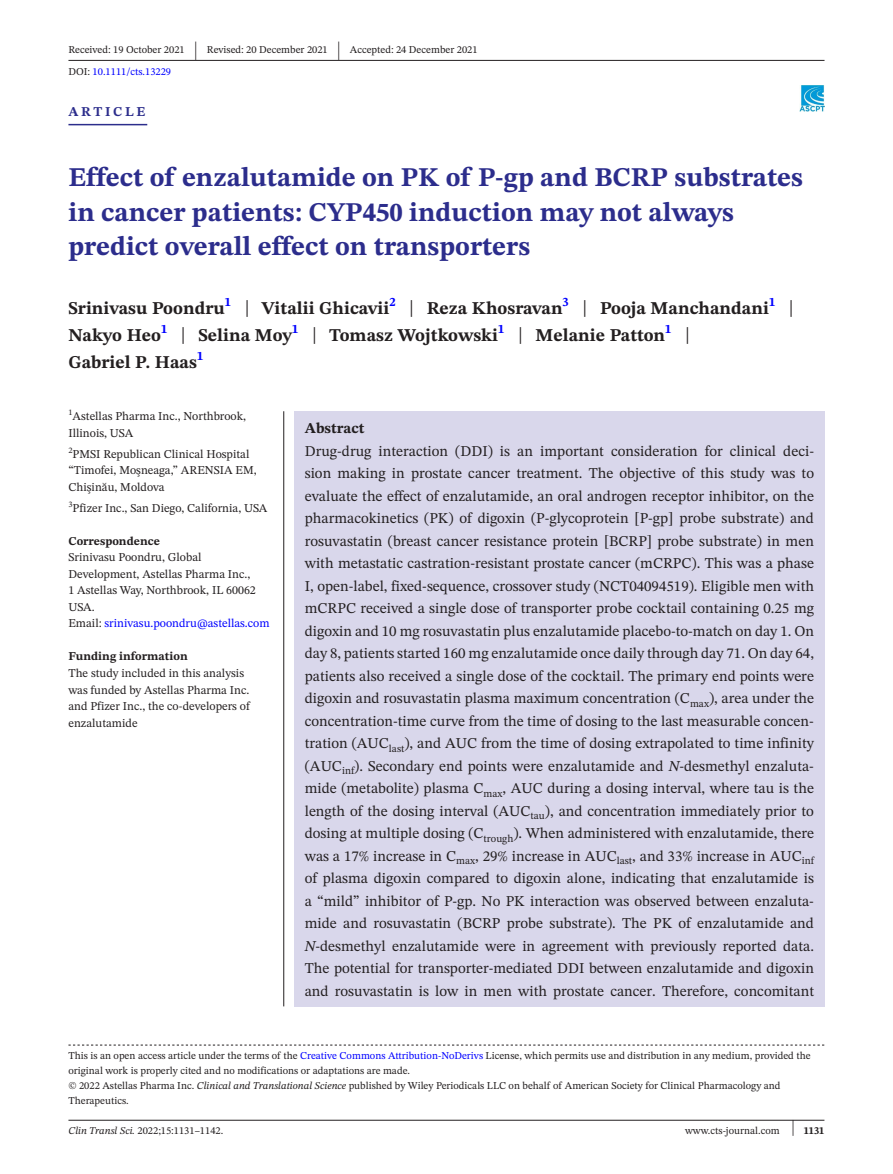
<style>
.page{position:relative;width:893px;height:1174px;background:#fff}
.page>*{position:absolute;margin:0;border:0;box-sizing:border-box;transform-origin:0 0}
.t1{font:700 27px/34.5px "STIX Two Text";color:#2c2d8c}
.t2{font:25.65px "STIX Two Text";color:#231f20;scale:.49 1}
.t3{font:700 18px/27px "STIX Two Text";color:#231f20}
.t4{font:15px/22.5px "STIX Two Text";color:#231f20;text-align:justify}
.t5{font:700 15px "STIX Two Text";color:#231f20}
.t6{font:700 13.5px "STIX Two Text";letter-spacing:.2em;color:#2c2d8c}
.t7{font:12px/16.5px "STIX Two Text";color:#231f20}
.t8{font:700 12px "STIX Two Text";color:#231f20}
.t9{font:10.5px/15px "STIX Two Text";color:#231f20}
.t10{font:10.5px "STIX Two Text";color:#00f}
.s1{color:#231f20}
.s2{font-weight:400;font-size:23.4px}
.s3{color:#00f}
.s4{font-style:italic}
.s5{font-size:22.2px}
.s6{font-weight:700}
</style>
<div class="page">
<hr style="left:68px;top:1119px;width:756px;height:1px;background:#231f20">
<img style="left:799px;top:85px;width:25px;height:26px">
<hr style="left:68px;top:60px;width:756px;height:1px;background:#231f20">
<hr style="left:68px;top:124px;width:79px;height:1px;background:#2c2d8c">
<svg style="left:68px;top:1044px;width:756px;height:1px"></svg>
<div style="left:294px;top:411px;width:530px;height:595px;background:#d9d7eb"></div>
<hr style="left:283px;top:411px;width:1px;height:595px;background:#231f20">
<p class="t9" style="left:68px;top:42px;width:118px">Received: 19 October 2021</p>
<h2 class="t2" style="left:194px;top:32px;width:8px">|</h2>
<p class="t9" style="left:207px;top:42px;width:122px">Revised: 20 December 2021</p>
<h2 class="t2" style="left:337px;top:32px;width:8px">|</h2>
<p class="t9" style="left:350px;top:42px;width:129px">Accepted: 24 December 2021</p>
<p class="t10" style="left:68px;top:64px;width:104px"><span class="s1">DOI:</span> 10.1111/cts.13229</p>
<p class="t6" style="left:68px;top:101px;width:79px">ARTICLE</p>
<h1 class="t1" style="left:68px;top:161px;width:736px">Effect of enzalutamide on PK of P-gp and BCRP substrates in cancer patients: CYP450 induction may not always predict overall effect on transporters</h1>
<p class="t3" style="left:68px;top:295px;width:727px">Srinivasu Poondru<sup>1</sup> <span class="s2">|</span> Vitalii Ghicavii<sup>2</sup> <span class="s2">|</span> Reza Khosravan<sup>3</sup> <span class="s2">|</span> Pooja Manchandani<sup>1</sup> <span class="s2">|<br></span>Nakyo Heo<sup>1</sup> <span class="s2">|</span> Selina Moy<sup>1</sup> <span class="s2">|</span> Tomasz Wojtkowski<sup>1</sup> <span class="s2">|</span> Melanie Patton<sup>1</sup> <span class="s2">|<br></span>Gabriel P. Haas<sup>1</sup></p>
<p class="t7" style="left:68px;top:408px;width:179px"><sup>1</sup>Astellas Pharma Inc., Northbrook,<br>Illinois, USA</p>
<p class="t7" style="left:68px;top:445px;width:190px"><sup>2</sup>PMSI Republican Clinical Hospital “Timofei, Moşneaga,” ARENSIA EM,<br>Chişinău, Moldova</p>
<p class="t7" style="left:68px;top:499px;width:201px"><sup>3</sup>Pfizer Inc., San Diego, California, USA</p>
<p class="t8" style="left:68px;top:532px;width:93px">Correspondence</p>
<p class="t7" style="left:68px;top:549px;width:203px">Srinivasu Poondru, Global<br>Development, Astellas Pharma Inc.,<br>1 Astellas Way, Northbrook, IL 60062<br>USA.<br>Email: <span class="s3">srinivasu.poondru@astellas.com</span></p>
<p class="t8" style="left:68px;top:648px;width:121px">Funding information</p>
<p class="t7" style="left:68px;top:664px;width:183px">The study included in this analysis was funded by Astellas Pharma Inc. and Pfizer Inc., the co-developers of enzalutamide</p>
<p class="t5" style="left:305px;top:417px;width:61px">Abstract</p>
<p class="t4" style="left:305px;top:439px;width:511px">Drug-drug interaction (DDI) is an important consideration for clinical deci&shy;sion making in prostate cancer treatment. The objective of this study was to evaluate the effect of enzalutamide, an oral androgen receptor inhibitor, on the pharmacokinetics (PK) of digoxin (P-glycoprotein [P-gp] probe substrate) and rosuvastatin (breast cancer resistance protein [BCRP] probe substrate) in men with metastatic castration-resistant prostate cancer (mCRPC). This was a phase I, open-label, fixed-sequence, crossover study (NCT04094519). Eligible men with mCRPC received a single dose of transporter probe cocktail containing 0.25 mg digoxin and 10 mg rosuvastatin plus enzalutamide placebo-to-match on day 1. On day 8, patients started 160 mg enzalutamide once daily through day 71. On day 64, patients also received a single dose of the cocktail. The primary end points were digoxin and rosuvastatin plasma maximum concentration (C<sub>max</sub>), area under the concentration-time curve from the time of dosing to the last measurable concen&shy;tration (AUC<sub>last</sub>), and AUC from the time of dosing extrapolated to time infinity (AUC<sub>inf</sub>). Secondary end points were enzalutamide and <span class="s4">N</span>-desmethyl enzaluta&shy;mide (metabolite) plasma C<sub>max</sub>, AUC during a dosing interval, where tau is the length of the dosing interval (AUC<sub>tau</sub>), and concentration immediately prior to dosing at multiple dosing (C<sub>trough</sub>). When administered with enzalutamide, there was a 17% increase in C<sub>max</sub>, 29% increase in AUC<sub>last</sub>, and 33% increase in AUC<sub>inf </sub>of plasma digoxin compared to digoxin alone, indicating that enzalutamide is a “mild” inhibitor of P-gp. No PK interaction was observed between enzaluta&shy;mide and rosuvastatin (BCRP probe substrate). The PK of enzalutamide and <span class="s4">N</span>-desmethyl enzalutamide were in agreement with previously reported data.<br>The potential for transporter-mediated DDI between enzalutamide and digoxin and rosuvastatin is low in men with prostate cancer. Therefore, concomitant</p>
<p class="t9" style="left:68px;top:1048px;width:744px">This is an open access article under the terms of the <span class="s3">Creative Commons Attribution-NoDerivs</span> License, which permits use and distribution in any medium, provided the original work is properly cited and no modifications or adaptations are made.<br>© 2022 Astellas Pharma Inc. <span class="s4">Clinical and Translational Science</span> published by Wiley Periodicals LLC on behalf of American Society for Clinical Pharmacology and Therapeutics.</p>
<p class="t9" style="left:68px;top:1123px;width:156px"><span class="s4">Clin Transl Sci.</span> 2022;15:1131–1142.</p>
<p class="t9" style="left:685px;top:1123px;width:141px">www.cts-journal.com <span class="s5">|</span> <span class="s6">1131</span></p>
</div>
